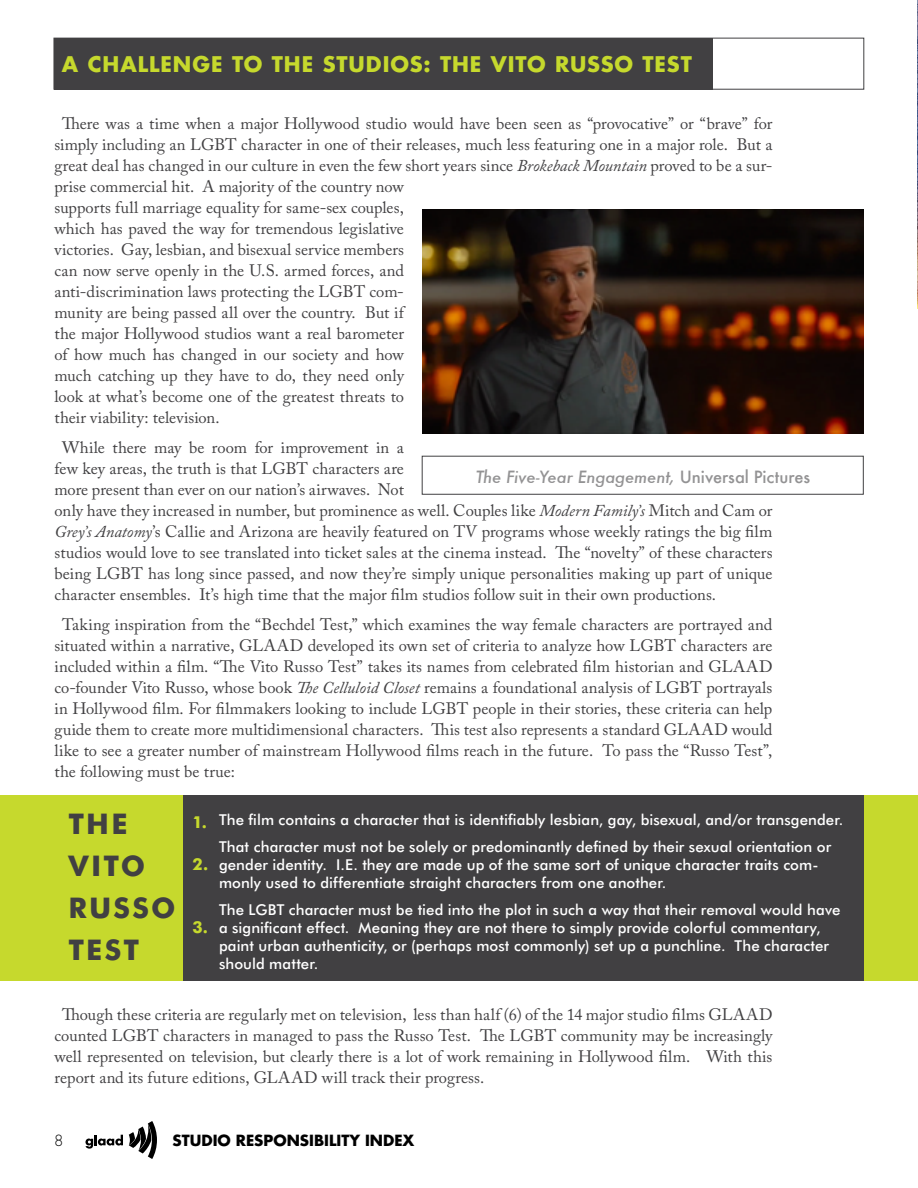
<style>
.page{position:relative;width:918px;height:1188px;background:#fff}
.page>*{position:absolute;margin:0;border:0;box-sizing:border-box;transform-origin:0 0}
.t1{font:700 28.5px/42px "Futura BT";letter-spacing:.085em;color:#414042}
.t2{font:700 21px "Futura";letter-spacing:.045em;color:#c6d92d}
.t3{font:16.5px/21px "Adobe Caslon Pro";color:#414042}
.t4{font:italic 500 16.5px "Futura";letter-spacing:-.005em;color:#414042}
.t5{font:700 16.5px "Futura BT";color:#c6d92d}
.t6{font:500 15px/18px "Futura BT";letter-spacing:.005em;color:#fff}
.t7{font:700 15px "Futura";color:#000}
.t8{font:300 15px "Futura";color:#000}
.s1{font-style:italic}
.s2{font-style:normal}
</style>
<div class="page">
<svg style="left:86px;top:1135px;width:37px;height:14px"></svg>
<svg style="left:129px;top:1121px;width:28px;height:38px"></svg>
<div style="left:0;top:796px;width:918px;height:185px;background:#c6d92d"></div>
<div style="left:183px;top:796px;width:681px;height:185px;background:#414042"></div>
<img style="left:422px;top:209px;width:442px;height:224px">
<div style="left:422px;top:456px;width:441px;height:38px;border:1px solid #414042"></div>
<div style="left:54px;top:38px;width:658px;height:51px;background:#414042"></div>
<div style="left:54px;top:38px;width:810px;height:51px;border:1px solid #414042"></div>
<img style="left:917px;top:0;width:1px;height:309px">
<p class="t2" style="left:62px;top:50px;width:631px">A CHALLENGE TO THE STUDIOS: THE VITO RUSSO TEST</p>
<p class="t3" style="left:54px;top:113px;width:720px;text-indent:8px">There was a time when a major Hollywood studio would have been seen as “provocative” or “brave” for simply including an LGBT character in one of their releases, much less featuring one in a major role. But a great deal has changed in our culture in even the few short years since <span class="s1">Brokeback Mountain</span> proved to be a sur&shy;prise commercial hit. A majority of the country now<br>supports full marriage equality for same-sex couples,<br>which has paved the way for tremendous legislative<br>victories. Gay, lesbian, and bisexual service members<br>can now serve openly in the U.S. armed forces, and<br>anti-discrimination laws protecting the LGBT com-<br>munity are being passed all over the country. But if<br>the major Hollywood studios want a real barometer<br>of how much has changed in our society and how<br>much catching up they have to do, they need only<br>look at what’s become one of the greatest threats to<br>their viability: television.</p>
<p class="t3" style="left:54px;top:437px;width:720px;text-indent:8px">While there may be room for improvement in a<br>few key areas, the truth is that LGBT characters are<br>more present than ever on our nation’s airwaves. Not<br>only have they increased in number, but prominence as well. Couples like <span class="s1">Modern Family’s</span> Mitch and Cam or <span class="s1">Grey’s Anatomy</span>’s Callie and Arizona are heavily featured on TV programs whose weekly ratings the big film studios would love to see translated into ticket sales at the cinema instead. The “novelty” of these characters being LGBT has long since passed, and now they’re simply unique personalities making up part of unique character ensembles. It’s high time that the major film studios follow suit in their own productions.</p>
<p class="t3" style="left:54px;top:614px;width:720px;text-align:justify;text-indent:8px">Taking inspiration from the “Bechdel Test,” which examines the way female characters are portrayed and situated within a narrative, GLAAD developed its own set of criteria to analyze how LGBT characters are included within a film. “The Vito Russo Test” takes its names from celebrated film historian and GLAAD co-founder Vito Russo, whose book <span class="s1">The Celluloid Closet</span> remains a foundational analysis of LGBT portrayals in Hollywood film. For filmmakers looking to include LGBT people in their stories, these criteria can help guide them to create more multidimensional characters. This test also represents a standard GLAAD would like to see a greater number of mainstream Hollywood films reach in the future. To pass the “Russo Test”, the following must be true:</p>
<p class="t4" style="left:475px;top:465px;width:336px">The Five-Year Engagement, <span class="s2">Universal Pictures</span></p>
<h1 class="t1" style="left:68px;top:803px;width:108px">THE<br>VITO<br>RUSSO<br>TEST</h1>
<p class="t5" style="left:192px;top:812px;width:16px">1.</p>
<p class="t5" style="left:192px;top:854px;width:17px">2.</p>
<p class="t5" style="left:192px;top:917px;width:17px">3.</p>
<p class="t6" style="left:219px;top:806px;width:626px;line-height:27px">The film contains a character that is identifiably lesbian, gay, bisexual, and/or transgender.<br>That character must not be solely or predominantly defined by their sexual orientation or</p>
<p class="t6" style="left:219px;top:856px;width:601px">gender identity. I.E. they are made up of the same sort of unique character traits com&shy;monly used to differentiate straight characters from one another.</p>
<p class="t6" style="left:219px;top:901px;width:623px">The LGBT character must be tied into the plot in such a way that their removal would have a significant effect. Meaning they are not there to simply provide colorful commentary, paint urban authenticity, or (perhaps most commonly) set up a punchline. The character should matter.</p>
<p class="t3" style="left:54px;top:1004px;width:720px;text-align:justify;text-indent:8px">Though these criteria are regularly met on television, less than half (6) of the 14 major studio films GLAAD counted LGBT characters in managed to pass the Russo Test. The LGBT community may be increasingly well represented on television, but clearly there is a lot of work remaining in Hollywood film. With this report and its future editions, GLAAD will track their progress.</p>
<p class="t8" style="left:54px;top:1130px;width:11px">8</p>
<p class="t7" style="left:172px;top:1130px;width:243px">STUDIO RESPONSIBILITY INDEX</p>
</div>
